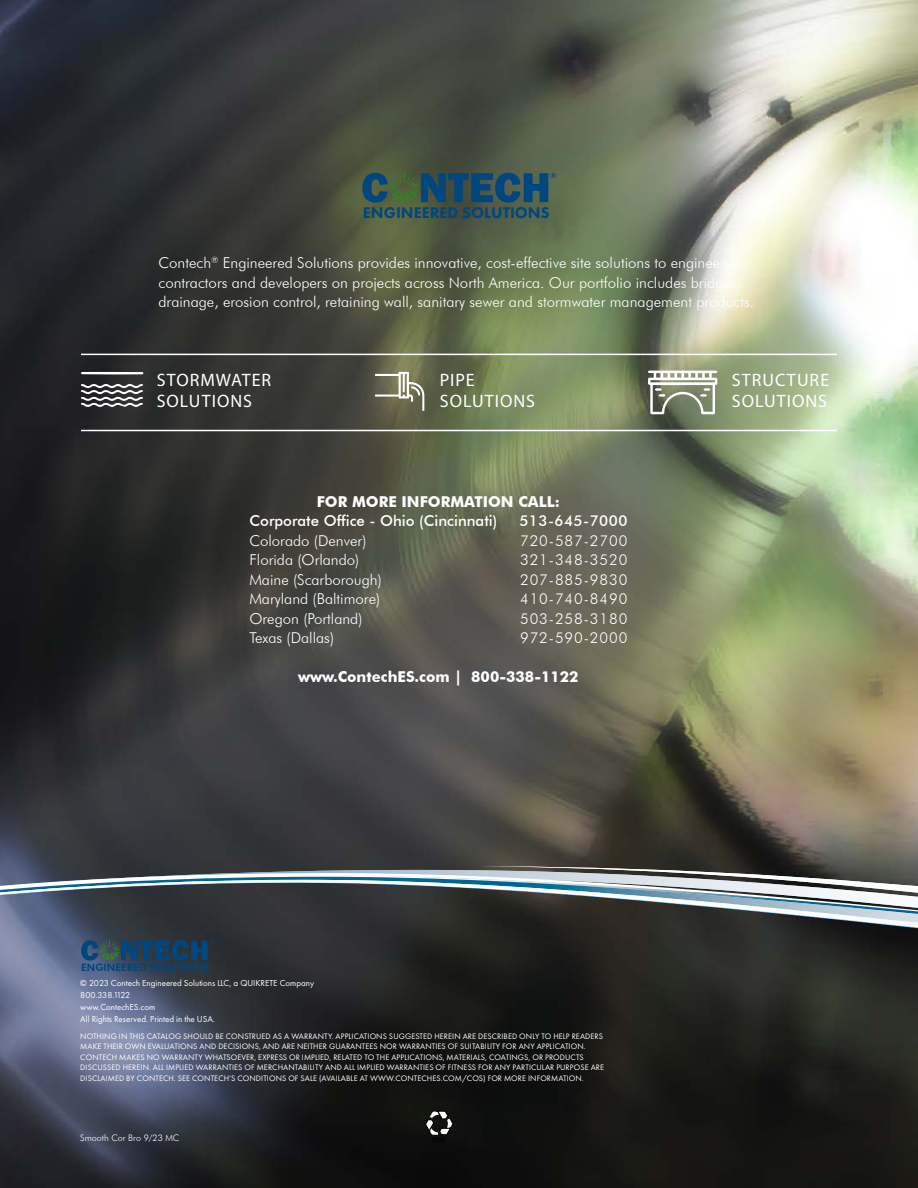
<style>
.page{position:relative;width:918px;height:1188px;background:#fff}
.page>*{position:absolute;margin:0;border:0;box-sizing:border-box;transform-origin:0 0}
.t1{font:18px/21px "Myriad Pro";letter-spacing:.06em;color:#fff}
.t2{font:800 16.05px "Futura PT";color:#00467f}
.t3{font:300 15px/19.5px "Futura BT";color:#fff}
.t4{font:300 15px "Futura BT";letter-spacing:.065em;color:#fff}
.t5{font:700 15px "Futura BT";color:#fff}
.t6{font:500 15px "Futura BT";color:#fff}
.t7{font:500 15px "Futura BT";letter-spacing:.03em;color:#fff}
.t8{font:800 10.2px "Futura BT";color:#00467f}
.t9{font:9px/12px "Futura PT";color:#fff}
.t10{font:300 9px "Futura BT";color:#fff}
.t11{font:8.25px/10.5px "Futura PT";letter-spacing:.01em;color:#fff}
</style>
<div class="page">
<img style="left:0;top:0;width:918px;height:1188px">
<svg style="left:477px;top:866px;width:441px;height:4px;background:#4a4843"></svg>
<svg style="left:0;top:872px;width:918px;height:3px;background:#7e8489"></svg>
<svg style="left:0;top:877px;width:918px;height:3px"></svg>
<svg style="left:0;top:880px;width:918px;height:102px;background:#444a4e"></svg>
<svg style="left:426px;top:1111px;width:26px;height:31px"></svg>
<svg style="left:81px;top:940px;width:132px;height:21px;background:#1c4562"></svg>
<svg style="left:362px;top:173px;width:194px;height:30px;background:#28525f"></svg>
<svg style="left:375px;top:372px;width:49px;height:39px;background:#8a8872"></svg>
<svg style="left:648px;top:371px;width:69px;height:43px"></svg>
<svg style="left:81px;top:384px;width:62px;height:23px"></svg>
<svg style="left:81px;top:372px;width:62px;height:3px"></svg>
<hr style="left:81px;top:354px;width:756px;height:1px;background:#fff">
<hr style="left:81px;top:430px;width:756px;height:1px;background:#fff">
<h2 class="t2" style="left:363px;top:203px;width:188px">ENGINEERED SOLUTIONS</h2>
<p class="t3" style="left:158px;top:253px;width:597px">Contech<sup>®</sup> Engineered Solutions provides innovative, cost-effective site solutions to engineers, contractors and developers on projects across North America. Our portfolio includes bridges, drainage, erosion control, retaining wall, sanitary sewer and stormwater management products.</p>
<h1 class="t1" style="left:157px;top:369px;width:116px">STORMWATER<br>SOLUTIONS</h1>
<h1 class="t1" style="left:440px;top:369px;width:97px">PIPE<br>SOLUTIONS</h1>
<h1 class="t1" style="left:732px;top:369px;width:99px">STRUCTURE<br>SOLUTIONS</h1>
<h3 class="t5" style="left:317px;top:492px;width:245px">FOR MORE INFORMATION CALL:</h3>
<h3 class="t6" style="left:249px;top:512px;width:249px">Corporate Office - Ohio (Cincinnati)</h3>
<h3 class="t7" style="left:519px;top:512px;width:109px">513-645-7000</h3>
<h3 class="t3" style="left:249px;top:531px;width:119px">Colorado (Denver)</h3>
<h3 class="t4" style="left:520px;top:531px;width:109px">720-587-2700</h3>
<h3 class="t3" style="left:249px;top:550px;width:111px">Florida (Orlando)</h3>
<h3 class="t4" style="left:520px;top:551px;width:109px">321-348-3520</h3>
<h3 class="t3" style="left:249px;top:570px;width:134px">Maine (Scarborough)</h3>
<h3 class="t4" style="left:520px;top:570px;width:109px">207-885-9830</h3>
<h3 class="t3" style="left:249px;top:589px;width:132px">Maryland (Baltimore)</h3>
<h3 class="t4" style="left:520px;top:590px;width:109px">410-740-8490</h3>
<h3 class="t3" style="left:249px;top:609px;width:115px">Oregon (Portland)</h3>
<h3 class="t4" style="left:520px;top:609px;width:109px">503-258-3180</h3>
<h3 class="t3" style="left:249px;top:628px;width:86px">Texas (Dallas)</h3>
<h3 class="t4" style="left:520px;top:629px;width:109px">972-590-2000</h3>
<h3 class="t5" style="left:298px;top:668px;width:282px">www.ContechES.com | 800-338-1122</h3>
<p class="t8" style="left:81px;top:961px;width:129px">ENGINEERED SOLUTIONS</p>
<p class="t9" style="left:80px;top:977px;width:236px">© 2023 Contech Engineered Solutions LLC, a QUIKRETE Company 800.338.1122<br>www.ContechES.com<br>All Rights Reserved. Printed in the USA.</p>
<p class="t11" style="left:80px;top:1031px;width:525px">NOTHING IN THIS CATALOG SHOULD BE CONSTRUED AS A WARRANTY. APPLICATIONS SUGGESTED HEREIN ARE DESCRIBED ONLY TO HELP READERS MAKE THEIR OWN EVALUATIONS AND DECISIONS, AND ARE NEITHER GUARANTEES NOR WARRANTIES OF SUITABILITY FOR ANY APPLICATION.<br>CONTECH MAKES NO WARRANTY WHATSOEVER, EXPRESS OR IMPLIED, RELATED TO THE APPLICATIONS, MATERIALS, COATINGS, OR PRODUCTS DISCUSSED HEREIN. ALL IMPLIED WARRANTIES OF MERCHANTABILITY AND ALL IMPLIED WARRANTIES OF FITNESS FOR ANY PARTICULAR PURPOSE ARE DISCLAIMED BY CONTECH. SEE CONTECH’S CONDITIONS OF SALE (AVAILABLE AT WWW.CONTECHES.COM/COS) FOR MORE INFORMATION.</p>
<p class="t10" style="left:80px;top:1132px;width:101px">Smooth Cor Bro 9/23 MC</p>
</div>
